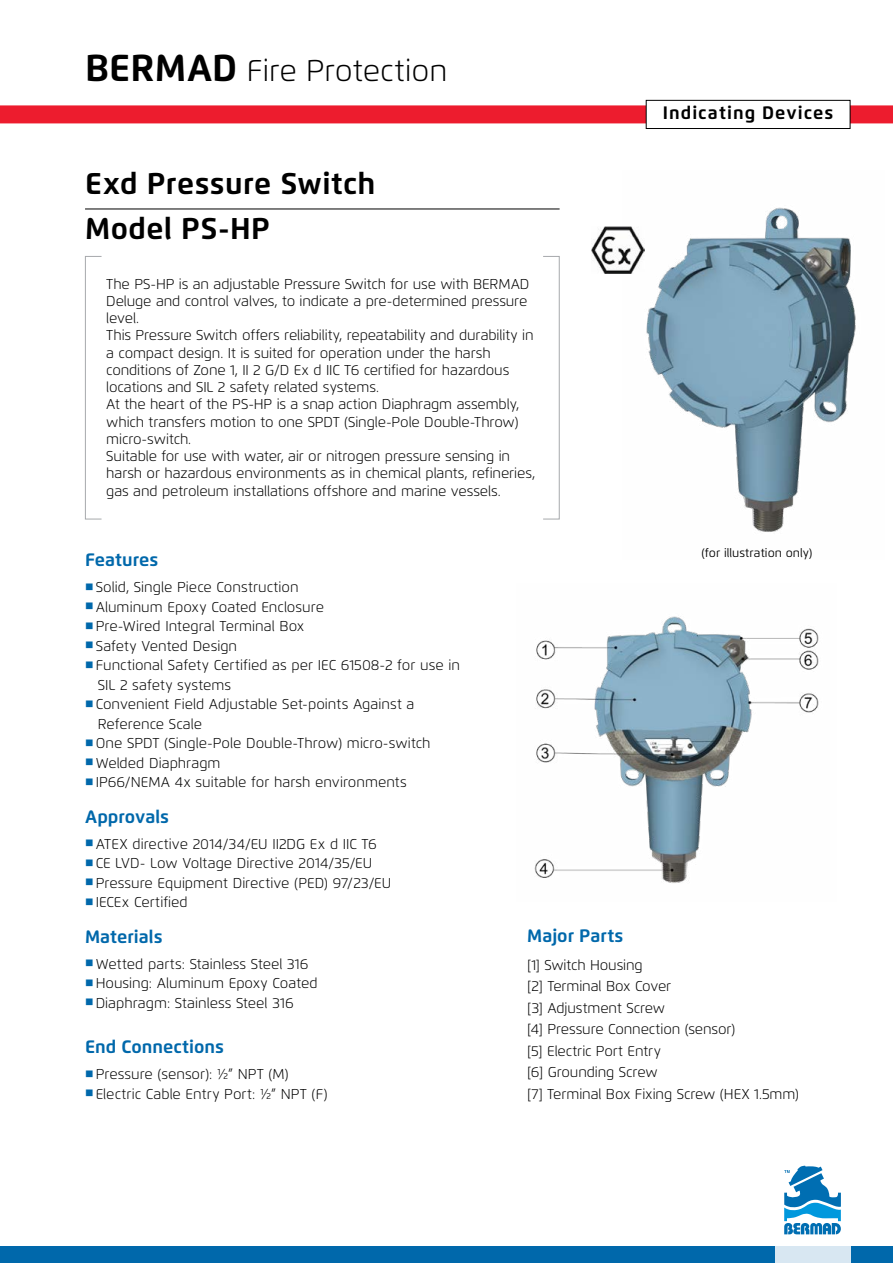
<style>
.page{position:relative;width:893px;height:1263px;background:#fff}
.page>*{position:absolute;margin:0;border:0;box-sizing:border-box;transform-origin:0 0}
.t1{font:700 30px/45px "Flexo";letter-spacing:.015em;color:#000}
.t2{font:300 30px "Flexo";color:#000}
.t3{font:700 18px "Flexo";color:#0068ab}
.t4{font:700 18px "Flexo";letter-spacing:.06em;color:#000}
.t5{font:300 14.25px/17.2px "Flexo";letter-spacing:-.005em;color:#000}
.t6{font:12px "Flexo";color:#000}
.s1{font-weight:700;font-size:37.5px}
.s2{color:#0068ab}
</style>
<div class="page">
<div style="left:0;top:105px;width:893px;height:18px;background:#ed1c2e"></div>
<div style="left:0;top:1247px;width:893px;height:16px;background:#0068ab"></div>
<svg style="left:775px;top:1234px;width:75px;height:29px;fill:#d8e7f2"></svg>
<svg style="left:784px;top:1165px;width:57px;height:69px"></svg>
<div style="left:646px;top:100px;width:204px;height:28px;background:#fff"></div>
<div style="left:646px;top:100px;width:204px;height:29px;border:1px solid #000"></div>
<hr style="left:85px;top:209px;width:475px;height:1px;background:#000">
<svg style="left:85px;top:256px;width:475px;height:264px"></svg>
<img style="left:622px;top:207px;width:234px;height:325px">
<img style="left:592px;top:227px;width:53px;height:46px">
<img style="left:534px;top:616px;width:285px;height:267px">
<h1 class="t2" style="left:85px;top:52px;width:364px"><span class="s1">BERMAD</span> Fire Protection</h1>
<h1 class="t1" style="left:85px;top:160px;width:292px">Exd Pressure Switch<br>Model PS-HP</h1>
<p class="t5" style="left:106px;top:275px;width:430px">The PS-HP is an adjustable Pressure Switch for use with BERMAD Deluge and control valves, to indicate a pre-determined pressure level.<br>This Pressure Switch offers reliability, repeatability and durability in a compact design. It is suited for operation under the harsh conditions of Zone 1, II 2 G/D Ex d IIC T6 certified for hazardous locations and SIL 2 safety related systems.<br>At the heart of the PS-HP is a snap action Diaphragm assembly, which transfers motion to one SPDT (Single-Pole Double-Throw) micro-switch.<br>Suitable for use with water, air or nitrogen pressure sensing in harsh or hazardous environments as in chemical plants, refineries, gas and petroleum installations offshore and marine vessels.</p>
<p class="t4" style="left:663px;top:102px;width:172px">Indicating Devices</p>
<p class="t3" style="left:85px;top:549px;width:75px">Features</p>
<p class="t5" style="left:85px;top:578px;width:215px"><span class="s2">■</span> Solid, Single Piece Construction</p>
<p class="t5" style="left:85px;top:598px;width:240px"><span class="s2">■</span> Aluminum Epoxy Coated Enclosure</p>
<p class="t5" style="left:85px;top:617px;width:221px"><span class="s2">■</span> Pre-Wired Integral Terminal Box</p>
<p class="t5" style="left:85px;top:637px;width:154px"><span class="s2">■</span> Safety Vented Design</p>
<p class="t5" style="left:98px;top:655px;width:364px;line-height:19.5px;text-indent:-13px"><span class="s2">■</span> Functional Safety Certified as per IEC 61508-2 for use in<br>SIL 2 safety systems</p>
<p class="t5" style="left:98px;top:694px;width:318px;line-height:19.5px;text-indent:-13px"><span class="s2">■</span> Convenient Field Adjustable Set-points Against a<br>Reference Scale</p>
<p class="t5" style="left:85px;top:734px;width:347px"><span class="s2">■</span> One SPDT (Single-Pole Double-Throw) micro-switch</p>
<p class="t5" style="left:85px;top:754px;width:137px"><span class="s2">■</span> Welded Diaphragm</p>
<p class="t5" style="left:85px;top:773px;width:323px"><span class="s2">■</span> IP66/NEMA 4x suitable for harsh environments</p>
<p class="t3" style="left:85px;top:805px;width:86px">Approvals</p>
<p class="t5" style="left:85px;top:835px;width:293px"><span class="s2">■</span> ATEX directive 2014/34/EU II2DG Ex d IIC T6</p>
<p class="t5" style="left:85px;top:855px;width:289px"><span class="s2">■</span> CE LVD- Low Voltage Directive 2014/35/EU</p>
<p class="t5" style="left:85px;top:874px;width:308px"><span class="s2">■</span> Pressure Equipment Directive (PED) 97/23/EU</p>
<p class="t5" style="left:85px;top:894px;width:104px"><span class="s2">■</span> IECEx Certified</p>
<p class="t3" style="left:85px;top:926px;width:79px">Materials</p>
<p class="t5" style="left:85px;top:955px;width:225px"><span class="s2">■</span> Wetted parts: Stainless Steel 316</p>
<p class="t5" style="left:85px;top:975px;width:234px"><span class="s2">■</span> Housing: Aluminum Epoxy Coated</p>
<p class="t5" style="left:85px;top:994px;width:210px"><span class="s2">■</span> Diaphragm: Stainless Steel 316</p>
<p class="t3" style="left:85px;top:1036px;width:140px">End Connections</p>
<p class="t5" style="left:85px;top:1065px;width:205px"><span class="s2">■</span> Pressure (sensor): ½” NPT (M)</p>
<p class="t5" style="left:85px;top:1085px;width:244px"><span class="s2">■</span> Electric Cable Entry Port: ½” NPT (F)</p>
<p class="t6" style="left:701px;top:545px;width:113px">(for illustration only)</p>
<p class="t3" style="left:527px;top:924px;width:98px">Major Parts</p>
<p class="t5" style="left:527px;top:954px;width:273px;line-height:21.5px">[1] Switch Housing<br>[2] Terminal Box Cover<br>[3] Adjustment Screw<br>[4] Pressure Connection (sensor)<br>[5] Electric Port Entry<br>[6] Grounding Screw<br>[7] Terminal Box Fixing Screw (HEX 1.5mm)</p>
</div>
